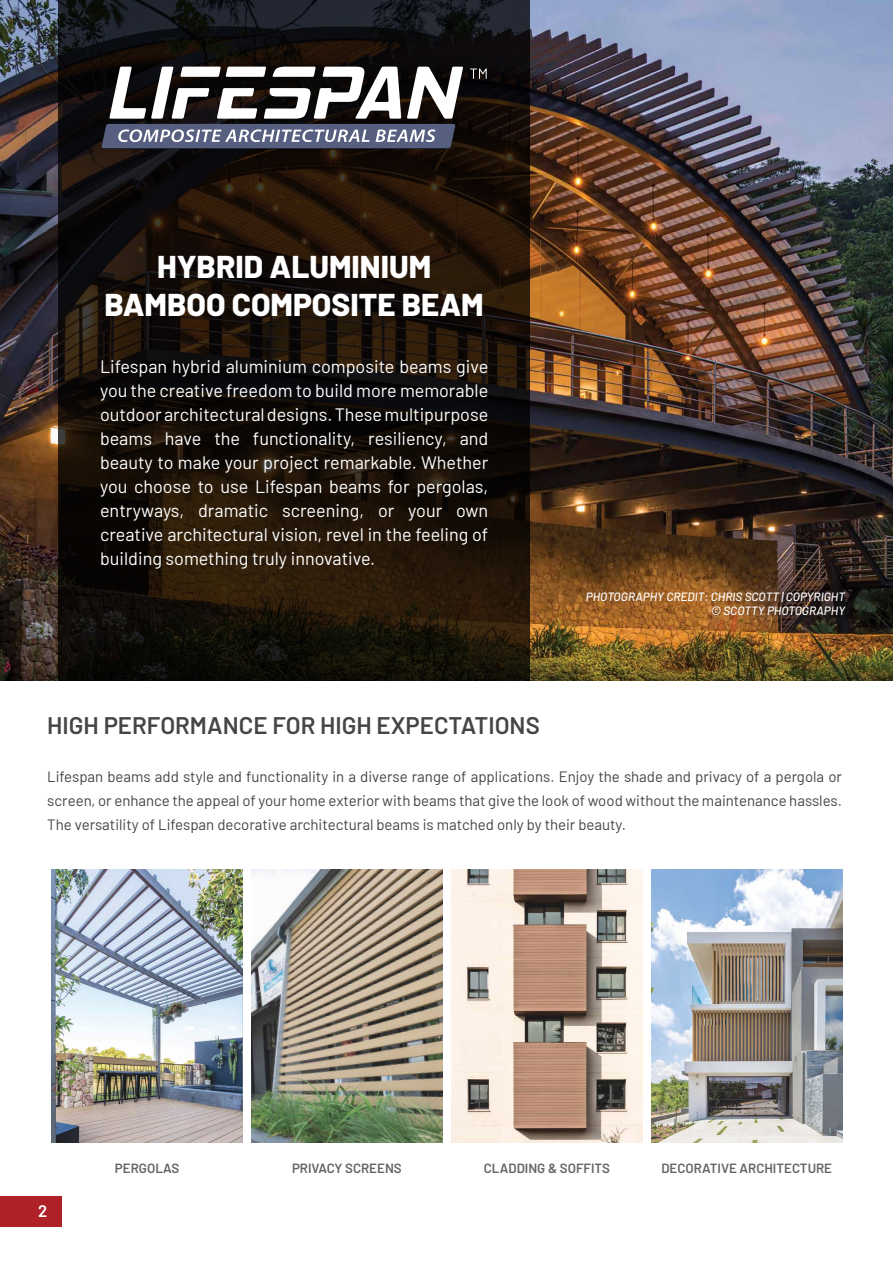
<style>
.page{position:relative;width:893px;height:1263px;background:#fff}
.page>*{position:absolute;margin:0;border:0;box-sizing:border-box;transform-origin:0 0}
.t1{font:800 31.5px/37.8px "Barlow";color:#fff;text-align:center}
.t2{font:600 24px "Barlow";color:#454545}
.t3{font:18px/24px "Barlow";color:#fff;text-align:justify}
.t4{font:600 16.65px "Barlow";color:#fff}
.t5{font:15px/24px "Barlow";color:#454545;text-align:justify}
.t6{font:600 13.35px "Barlow";color:#636466}
.t7{font:italic 500 12px/14.4px "Barlow";color:#fff;text-align:right}
</style>
<div class="page">
<img style="left:0;top:0;width:893px;height:680px">
<svg style="left:58px;top:0;width:472px;height:680px;background:#18110a"></svg>
<div style="left:0;top:1196px;width:62px;height:30px;background:#af2027"></div>
<svg style="left:101px;top:67px;width:362px;height:82px"></svg>
<svg style="left:470px;top:69px;width:17px;height:10px"></svg>
<img style="left:51px;top:870px;width:192px;height:272px">
<img style="left:451px;top:870px;width:192px;height:272px">
<img style="left:251px;top:870px;width:192px;height:272px">
<img style="left:651px;top:870px;width:191px;height:272px">
<h1 class="t1" style="left:105px;top:245px;width:381px">HYBRID ALUMINIUM<br>BAMBOO COMPOSITE BEAM</h1>
<p class="t3" style="left:100px;top:353px;width:390px">Lifespan hybrid aluminium composite beams give you the creative freedom to build more memorable outdoor architectural designs. These multipurpose beams have the functionality, resiliency, and beauty to make your project remarkable. Whether you choose to use Lifespan beams for pergolas, entryways, dramatic screening, or your own creative architectural vision, revel in the feeling of building something truly innovative.</p>
<p class="t7" style="left:586px;top:588px;width:261px">PHOTOGRAPHY CREDIT: CHRIS SCOTT | COPYRIGHT © SCOTTY PHOTOGRAPHY</p>
<h2 class="t2" style="left:47px;top:707px;width:494px">HIGH PERFORMANCE FOR HIGH EXPECTATIONS</h2>
<p class="t5" style="left:47px;top:763px;width:796px">Lifespan beams add style and functionality in a diverse range of applications. Enjoy the shade and privacy of a pergola or screen, or enhance the appeal of your home exterior with beams that give the look of wood without the maintenance hassles.<br>The versatility of Lifespan decorative architectural beams is matched only by their beauty.</p>
<p class="t4" style="left:38px;top:1198px;width:11px">2</p>
<p class="t6" style="left:115px;top:1158px;width:66px">PERGOLAS</p>
<p class="t6" style="left:292px;top:1158px;width:111px">PRIVACY SCREENS</p>
<p class="t6" style="left:484px;top:1158px;width:128px">CLADDING &amp; SOFFITS</p>
<p class="t6" style="left:661px;top:1158px;width:172px">DECORATIVE ARCHITECTURE</p>
</div>
